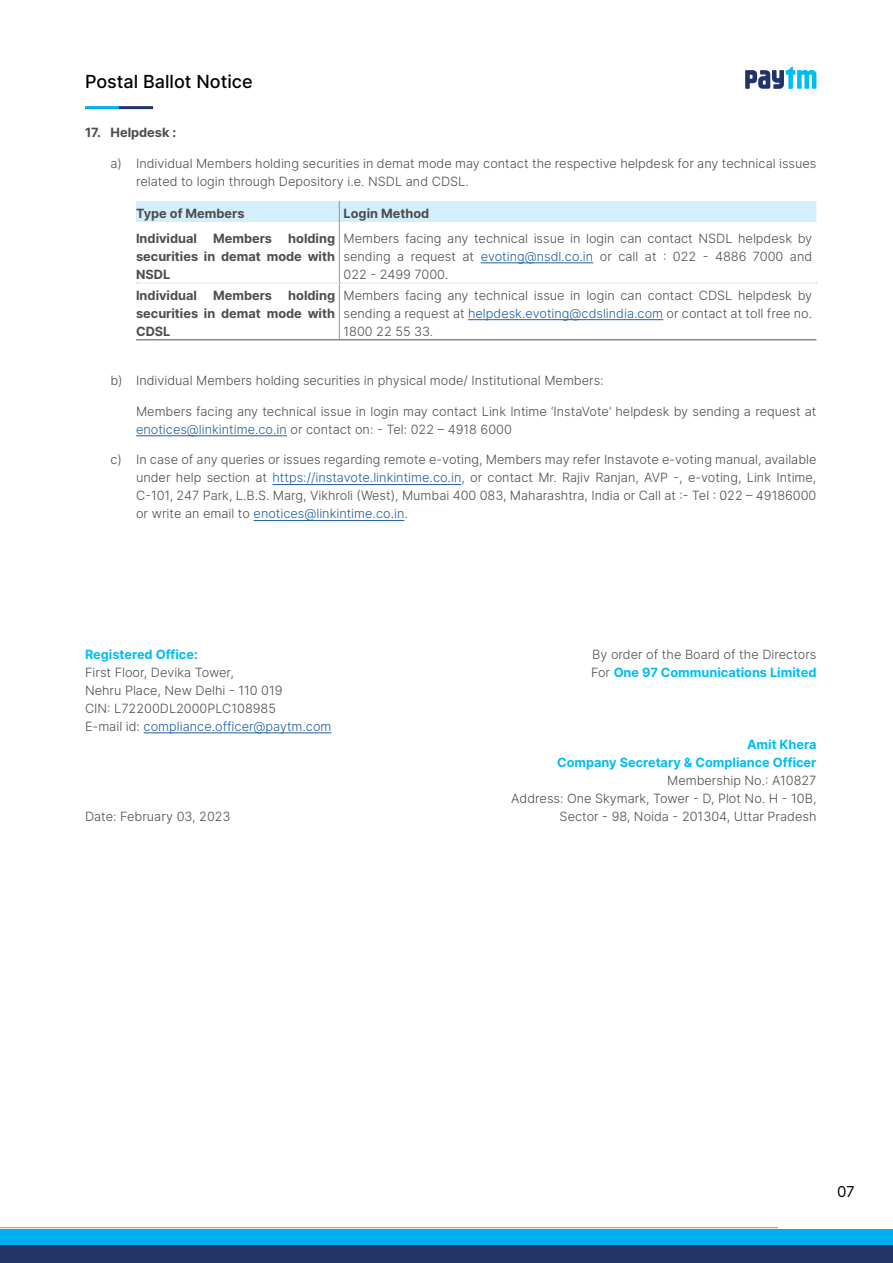
<style>
.page{position:relative;width:893px;height:1263px;background:#fff}
.page>*{position:absolute;margin:0;border:0;box-sizing:border-box;transform-origin:0 0}
.t1{font:500 18px "Inter";color:#000}
.t2{font:15px "Inter";color:#000}
.t3{font:12.75px/18px "Inter Light BETA";color:#4d4d4f}
.t4{font:700 12.75px/18px "Inter";color:#4d4d4f;text-align:justify}
.t5{font:700 12.75px/18px "Inter";color:#00bdf2;text-align:right}
.s1{color:#215e9e}
.s2{font-family:"Inter Light BETA";font-weight:400;color:#4d4d4f}
</style>
<div class="page">
<svg style="left:136px;top:201px;width:680px;height:25px"></svg>
<hr style="left:339px;top:226px;width:1px;height:57px;background:#939598">
<hr style="left:339px;top:283px;width:1px;height:56px;background:#939598">
<svg style="left:136px;top:283px;width:681px;height:1px"></svg>
<hr style="left:136px;top:339px;width:203px;height:1px;background:#4d4d4f">
<hr style="left:339px;top:339px;width:477px;height:1px;background:#4d4d4f">
<hr style="left:481px;top:262px;width:112px;height:1px;background:#215e9e">
<hr style="left:468px;top:319px;width:195px;height:1px;background:#215e9e">
<hr style="left:136px;top:435px;width:151px;height:1px;background:#215e9e">
<hr style="left:273px;top:484px;width:188px;height:1px;background:#215e9e">
<hr style="left:254px;top:520px;width:150px;height:1px;background:#215e9e">
<hr style="left:144px;top:732px;width:188px;height:1px;background:#215e9e">
<hr style="left:0;top:1227px;width:778px;height:1px;background:#939598">
<div style="left:0;top:1229px;width:893px;height:17px;background:#00aeef"></div>
<div style="left:0;top:1246px;width:893px;height:17px;background:#213468"></div>
<svg style="left:745px;top:67px;width:71px;height:22px"></svg>
<hr style="left:85px;top:106px;width:34px;height:3px;background:#00aeef">
<hr style="left:119px;top:106px;width:34px;height:3px;background:#213468">
<h1 class="t1" style="left:85px;top:68px;width:169px">Postal Ballot Notice</h1>
<p class="t4" style="left:85px;top:123px;width:93px">17. Helpdesk :</p>
<p class="t3" style="left:136px;top:154px;width:682px;text-indent:-26px">a) Individual Members holding securities in demat mode may contact the respective helpdesk for any technical issues related to login through Depository i.e. NSDL and CDSL.</p>
<p class="t4" style="left:136px;top:204px;width:110px">Type of Members</p>
<p class="t4" style="left:344px;top:204px;width:87px">Login Method</p>
<p class="t4" style="left:136px;top:229px;width:62px">Individual</p>
<p class="t4" style="left:213px;top:229px;width:61px">Members</p>
<p class="t4" style="left:136px;top:229px;width:200px;text-indent:152px">holding securities in demat mode with NSDL</p>
<p class="t3" style="left:344px;top:229px;width:470px;text-align:justify">Members facing any technical issue in login can contact NSDL helpdesk by sending a request at <span class="s1">evoting@nsdl.co.in</span> or call at : 022 - 4886 7000 and 022 - 2499 7000.</p>
<p class="t4" style="left:136px;top:286px;width:62px">Individual</p>
<p class="t4" style="left:213px;top:286px;width:61px">Members</p>
<p class="t4" style="left:136px;top:286px;width:200px;text-indent:152px">holding securities in demat mode with CDSL</p>
<p class="t3" style="left:344px;top:286px;width:470px;text-align:justify">Members facing any technical issue in login can contact CDSL helpdesk by sending a request at <span class="s1">helpdesk.evoting@cdslindia.com</span> or contact at toll free no.<br>1800 22 55 33.</p>
<p class="t3" style="left:111px;top:371px;width:495px">b) Individual Members holding securities in physical mode/ Institutional Members:</p>
<p class="t3" style="left:136px;top:402px;width:682px">Members facing any technical issue in login may contact Link Intime ‘InstaVote’ helpdesk by sending a request at <span class="s1">enotices@linkintime.co.in</span> or contact on: - Tel: 022 – 4918 6000</p>
<p class="t3" style="left:136px;top:451px;width:682px;text-align:justify;text-indent:-26px">c) In case of any queries or issues regarding remote e-voting, Members may refer Instavote e-voting manual, available under help section at <span class="s1">https://instavote.linkintime.co.in</span>, or contact Mr. Rajiv Ranjan, AVP -, e-voting, Link Intime, C-101, 247 Park, L.B.S. Marg, Vikhroli (West), Mumbai 400 083, Maharashtra, India or Call at :- Tel : 022 – 49186000 or write an email to <span class="s1">enotices@linkintime.co.in</span>.</p>
<p class="t5" style="left:85px;top:645px;width:114px">Registered Office:</p>
<p class="t3" style="left:592px;top:645px;width:226px">By order of the Board of the Directors</p>
<p class="t3" style="left:85px;top:663px;width:150px">First Floor, Devika Tower,</p>
<p class="t5" style="left:591px;top:663px;width:227px"><span class="s2">For</span> One 97 Communications Limited</p>
<p class="t3" style="left:85px;top:681px;width:248px">Nehru Place, New Delhi - 110 019<br>CIN: L72200DL2000PLC108985<br>E-mail id: <span class="s1">compliance.officer@paytm.com</span></p>
<p class="t5" style="left:557px;top:735px;width:261px">Amit Khera<br>Company Secretary &amp; Compliance Officer</p>
<p class="t3" style="left:511px;top:771px;width:307px;text-align:right">Membership No.: A10827<br>Address: One Skymark, Tower - D, Plot No. H - 10B,</p>
<p class="t3" style="left:85px;top:807px;width:147px">Date: February 03, 2023</p>
<p class="t3" style="left:560px;top:807px;width:258px">Sector - 98, Noida - 201304, Uttar Pradesh</p>
<p class="t2" style="left:837px;top:1181px;width:19px">07</p>
</div>
